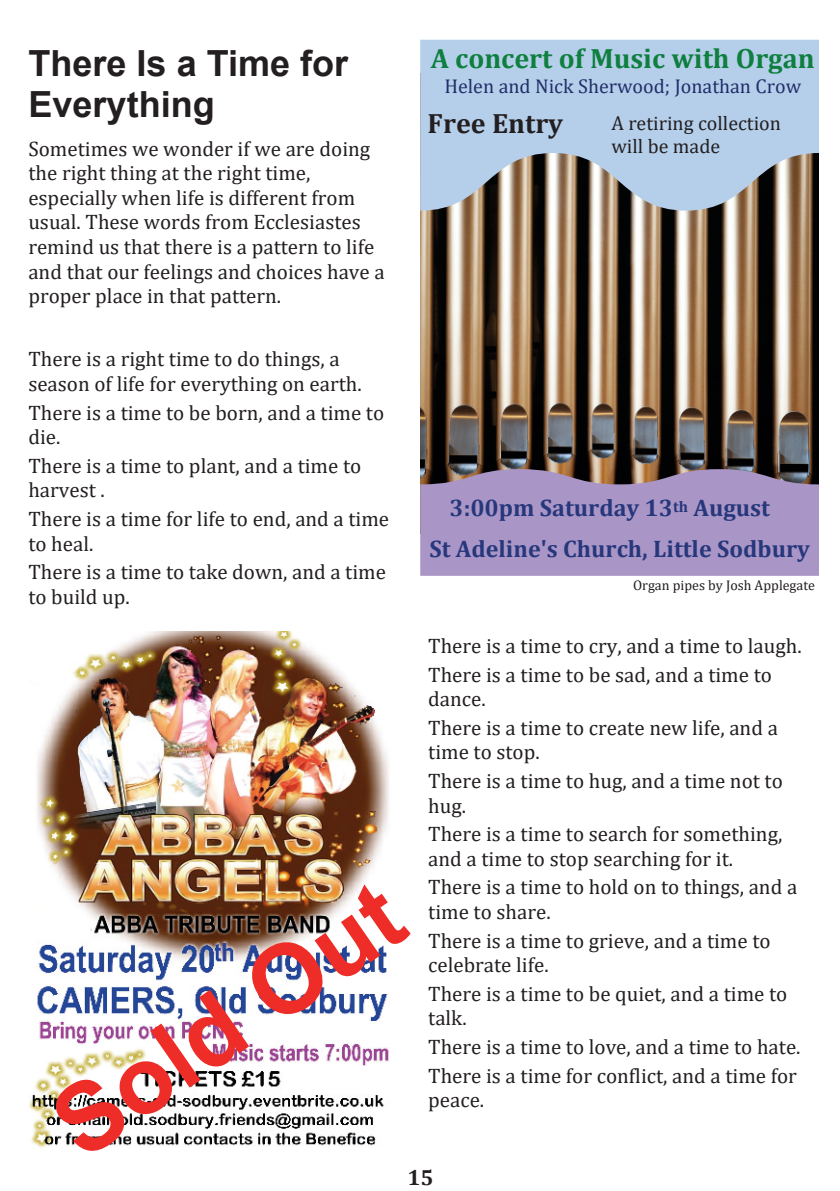
<style>
.page{position:relative;width:840px;height:1191px;background:#fff}
.page>*{position:absolute;margin:0;border:0;box-sizing:border-box;transform-origin:0 0}
.t1{font:700 96px "Arial";color:#ee2d28}
.t2{font:700 36px/41.2px "Arial";color:#231f20}
.t3{font:700 28px "Cambria";color:#0e7f3e}
.t4{font:700 28px "Cambria";color:#231f20}
.t5{font:700 24px/41.6px "Cambria";color:#27377b}
.t6{font:700 22px "Cambria";color:#231f20}
.t7{font:21px/24.6px "Cambria";color:#231f20}
.t8{font:20px "Cambria";color:#222e68}
.t9{font:20px/23.4px "Cambria";color:#231f20}
.t10{font:14px "Cambria";color:#231f20}
</style>
<div class="page">
<img style="left:420px;top:211px;width:398px;height:258px">
<svg style="left:420px;top:40px;width:398px;height:171px;background:#adbfd4"></svg>
<svg style="left:420px;top:469px;width:398px;height:107px;background:#a390bc"></svg>
<img style="left:29px;top:631px;width:360px;height:517px">
<h2 class="t2" style="left:28px;top:46px;width:321px">There Is a Time for<br>Everything</h2>
<p class="t7" style="left:28px;top:138px;width:357px">Sometimes we wonder if we are doing the right thing at the right time, especially when life is different from usual. These words from Ecclesiastes remind us that there is a pattern to life and that our feelings and choices have a proper place in that pattern.</p>
<h3 class="t3" style="left:430px;top:46px;width:385px">A concert of Music with Organ</h3>
<p class="t8" style="left:444px;top:77px;width:358px">Helen and Nick Sherwood; Jonathan Crow</p>
<h3 class="t4" style="left:427px;top:111px;width:137px">Free Entry</h3>
<p class="t9" style="left:611px;top:113px;width:171px">A retiring collection will be made</p>
<p class="t7" style="left:28px;top:348px;width:335px">There is a right time to do things, a season of life for everything on earth.</p>
<p class="t7" style="left:28px;top:401px;width:357px">There is a time to be born, and a time to die.</p>
<p class="t7" style="left:28px;top:455px;width:334px">There is a time to plant, and a time to harvest .</p>
<p class="t7" style="left:28px;top:508px;width:362px">There is a time for life to end, and a time to heal.</p>
<p class="t7" style="left:28px;top:561px;width:359px">There is a time to take down, and a time to build up.</p>
<h1 class="t1" style="left:43px;top:1104px;width:401px;rotate:-35deg">Sold Out</h1>
<p class="t5" style="left:429px;top:488px;width:382px;text-indent:20px">3:00pm Saturday 13<sup>th</sup> August<br>St Adeline's Church, Little Sodbury</p>
<p class="t10" style="left:632px;top:579px;width:183px">Organ pipes by Josh Applegate</p>
<p class="t7" style="left:428px;top:633px;width:375px;line-height:28.6px">There is a time to cry, and a time to laugh.<br>There is a time to be sad, and a time to</p>
<p class="t7" style="left:428px;top:686px;width:351px;line-height:28.6px">dance.<br>There is a time to create new life, and a</p>
<p class="t7" style="left:428px;top:739px;width:356px;line-height:28.6px">time to stop.<br>There is a time to hug, and a time not to</p>
<p class="t7" style="left:428px;top:792px;width:355px;line-height:28.6px">hug.<br>There is a time to search for something,</p>
<p class="t7" style="left:428px;top:845px;width:370px;line-height:28.6px">and a time to stop searching for it.<br>There is a time to hold on to things, and a</p>
<p class="t7" style="left:428px;top:899px;width:344px;line-height:28.6px">time to share.<br>There is a time to grieve, and a time to</p>
<p class="t7" style="left:428px;top:952px;width:360px;line-height:28.6px">celebrate life.<br>There is a time to be quiet, and a time to</p>
<p class="t7" style="left:428px;top:1005px;width:373px;line-height:28.6px">talk.<br>There is a time to love, and a time to hate.<br>There is a time for conflict, and a time for</p>
<p class="t7" style="left:428px;top:1089px;width:57px">peace.</p>
<p class="t6" style="left:407px;top:1167px;width:28px">15</p>
</div>
